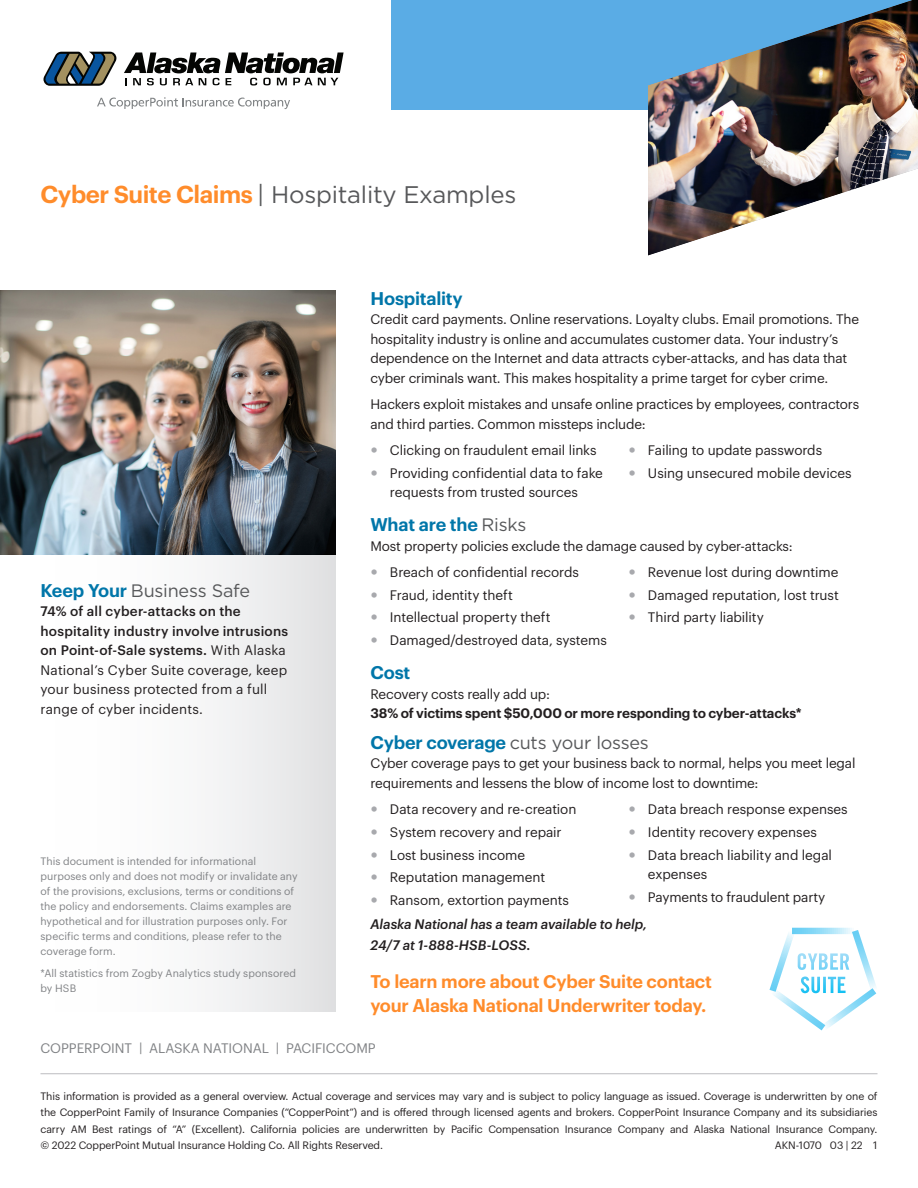
<style>
.page{position:relative;width:918px;height:1188px;background:#fff}
.page>*{position:absolute;margin:0;border:0;box-sizing:border-box;transform-origin:0 0}
.t1{font:24px "Gotham";letter-spacing:-.01em;color:#57585a}
.Body{font:600 18px/24px "Graphik";letter-spacing:-.01em;color:#ff8c2b}
.t2{font:18px "Gotham";letter-spacing:-.015em;color:#57585a}
.t3{font:600 18px "Graphik";letter-spacing:-.01em;color:#0076a9}
.Body-2{font:13.5px/19.5px "Graphik";letter-spacing:-.01em;color:#231f20}
.Body-3{font:13.5px/19.5px "Graphik";letter-spacing:.015em;color:#231f20}
.Body-4{font:600 13.5px/19.5px "Graphik";letter-spacing:-.01em;color:#231f20}
.Body-5{font:italic 500 13.5px/21px "Graphik";letter-spacing:-.005em;color:#231f20}
.t4{font:13.5px "Graphik";letter-spacing:-.005em;color:#808285}
.t5{font:10.5px/16.5px "Graphik";letter-spacing:-.01em;color:#231f20;text-align:justify}
.Body-6{font:10.5px/15px "Graphik";letter-spacing:.005em;color:#808285}
.s1{font-family:"Graphik";font-weight:600;color:#ff8c2b}
.s2{font-family:"Graphik";font-weight:600;color:#0076a9}
.s3{font-weight:500}
.s4{font-family:"Gotham";font-weight:400;color:#57585a}
.s5{font-weight:400}
</style>
<div class="page">
<hr style="left:40px;top:1073px;width:838px;height:1px;background:#bcbdc0">
<div style="left:392px;top:0;width:526px;height:110px;background:#5aace5"></div>
<svg style="left:44px;top:52px;width:72px;height:34px"></svg>
<svg style="left:124px;top:53px;width:220px;height:33px"></svg>
<svg style="left:97px;top:97px;width:193px;height:12px"></svg>
<div style="left:0;top:553px;width:336px;height:459px;background:linear-gradient(to right,#fff,#e6e6e8)"></div>
<div style="left:647px;top:0;width:271px;height:257px;background:#231f20;opacity:.16"></div>
<img style="left:0;top:290px;width:336px;height:264px">
<svg style="left:770px;top:928px;width:107px;height:102px"></svg>
<p class="t1" style="left:40px;top:179px;width:477px"><span class="s1">Cyber Suite Claims</span> | Hospitality Examples</p>
<p class="t2" style="left:40px;top:579px;width:211px"><span class="s2">Keep Your</span> Business Safe</p>
<p class="Body-3" style="left:40px;top:600px;width:249px"><span class="s3">74% of all cyber-attacks on the hospitality industry involve intrusions on Point-of-Sale systems.</span> With Alaska National’s Cyber Suite coverage, keep your business protected from a full range of cyber incidents.</p>
<p class="Body-6" style="left:40px;top:853px;width:259px">This document is intended for informational purposes only and does not modify or invalidate any of the provisions, exclusions, terms or conditions of the policy and endorsements. Claims examples are hypothetical and for illustration purposes only. For specific terms and conditions, please refer to the coverage form.</p>
<p class="Body-6" style="left:40px;top:965px;width:257px">*All statistics from Zogby Analytics study sponsored by HSB</p>
<p class="t3" style="left:370px;top:285px;width:94px">Hospitality</p>
<p class="Body-2" style="left:370px;top:309px;width:490px">Credit card payments. Online reservations. Loyalty clubs. Email promotions. The hospitality industry is online and accumulates customer data. Your industry’s dependence on the Internet and data attracts cyber-attacks, and has data that cyber criminals want. This makes hospitality a prime target for cyber crime.</p>
<p class="Body-2" style="left:370px;top:393px;width:490px">Hackers exploit mistakes and unsafe online practices by employees, contractors and third parties. Common missteps include:</p>
<p class="Body-2" style="left:390px;top:439px;width:208px">Clicking on fraudulent email links</p>
<p class="Body-2" style="left:390px;top:462px;width:214px">Providing confidential data to fake requests from trusted sources</p>
<p class="Body-2" style="left:648px;top:439px;width:176px">Failing to update passwords</p>
<p class="Body-2" style="left:648px;top:462px;width:205px">Using unsecured mobile devices</p>
<p class="t3" style="left:370px;top:511px;width:157px">What are the <span class="s4">Risks</span></p>
<p class="Body-2" style="left:370px;top:535px;width:424px">Most property policies exclude the damage caused by cyber-attacks:</p>
<p class="Body-2" style="left:390px;top:561px;width:191px">Breach of confidential records</p>
<p class="Body-2" style="left:390px;top:584px;width:124px">Fraud, identity theft</p>
<p class="Body-2" style="left:390px;top:607px;width:162px">Intellectual property theft</p>
<p class="Body-2" style="left:390px;top:629px;width:218px">Damaged/destroyed data, systems</p>
<p class="Body-2" style="left:648px;top:561px;width:192px">Revenue lost during downtime</p>
<p class="Body-2" style="left:648px;top:584px;width:192px">Damaged reputation, lost trust</p>
<p class="Body-2" style="left:648px;top:607px;width:117px">Third party liability</p>
<p class="t3" style="left:370px;top:659px;width:41px">Cost</p>
<p class="Body-4" style="left:370px;top:683px;width:433px"><span class="s5">Recovery costs really add up:<br></span>38% of victims spent $50,000 or more responding to cyber-attacks*</p>
<p class="t2" style="left:370px;top:731px;width:280px"><span class="s2">Cyber coverage</span> cuts your losses</p>
<p class="Body-2" style="left:370px;top:753px;width:487px">Cyber coverage pays to get your business back to normal, helps you meet legal requirements and lessens the blow of income lost to downtime:</p>
<p class="Body-2" style="left:390px;top:798px;width:188px">Data recovery and re-creation</p>
<p class="Body-2" style="left:390px;top:821px;width:173px">System recovery and repair</p>
<p class="Body-2" style="left:390px;top:844px;width:137px">Lost business income</p>
<p class="Body-2" style="left:390px;top:867px;width:157px">Reputation management</p>
<p class="Body-2" style="left:390px;top:889px;width:181px">Ransom, extortion payments</p>
<p class="Body-2" style="left:648px;top:798px;width:201px">Data breach response expenses</p>
<p class="Body-2" style="left:648px;top:821px;width:171px">Identity recovery expenses</p>
<p class="Body-2" style="left:648px;top:844px;width:186px">Data breach liability and legal expenses</p>
<p class="Body-2" style="left:648px;top:886px;width:179px">Payments to fraudulent party</p>
<p class="Body-5" style="left:370px;top:913px;width:278px">Alaska National has a team available to help,<br>24/7 at 1-888-HSB-LOSS.</p>
<p class="Body" style="left:370px;top:968px;width:343px">To learn more about Cyber Suite contact your Alaska National Underwriter today.</p>
<p class="t4" style="left:41px;top:1038px;width:337px">COPPERPOINT | ALASKA NATIONAL | PACIFICCOMP</p>
<p class="t5" style="left:40px;top:1087px;width:839px">This information is provided as a general overview. Actual coverage and services may vary and is subject to policy language as issued. Coverage is underwritten by one of the CopperPoint Family of Insurance Companies (“CopperPoint”) and is offered through licensed agents and brokers. CopperPoint Insurance Company and its subsidiaries carry AM Best ratings of “A” (Excellent). California policies are underwritten by Pacific Compensation Insurance Company and Alaska National Insurance Company. © 2022 CopperPoint Mutual Insurance Holding Co. All Rights Reserved.</p>
<p class="t5" style="left:775px;top:1136px;width:104px">AKN-1070 03 | 22 1</p>
</div>
